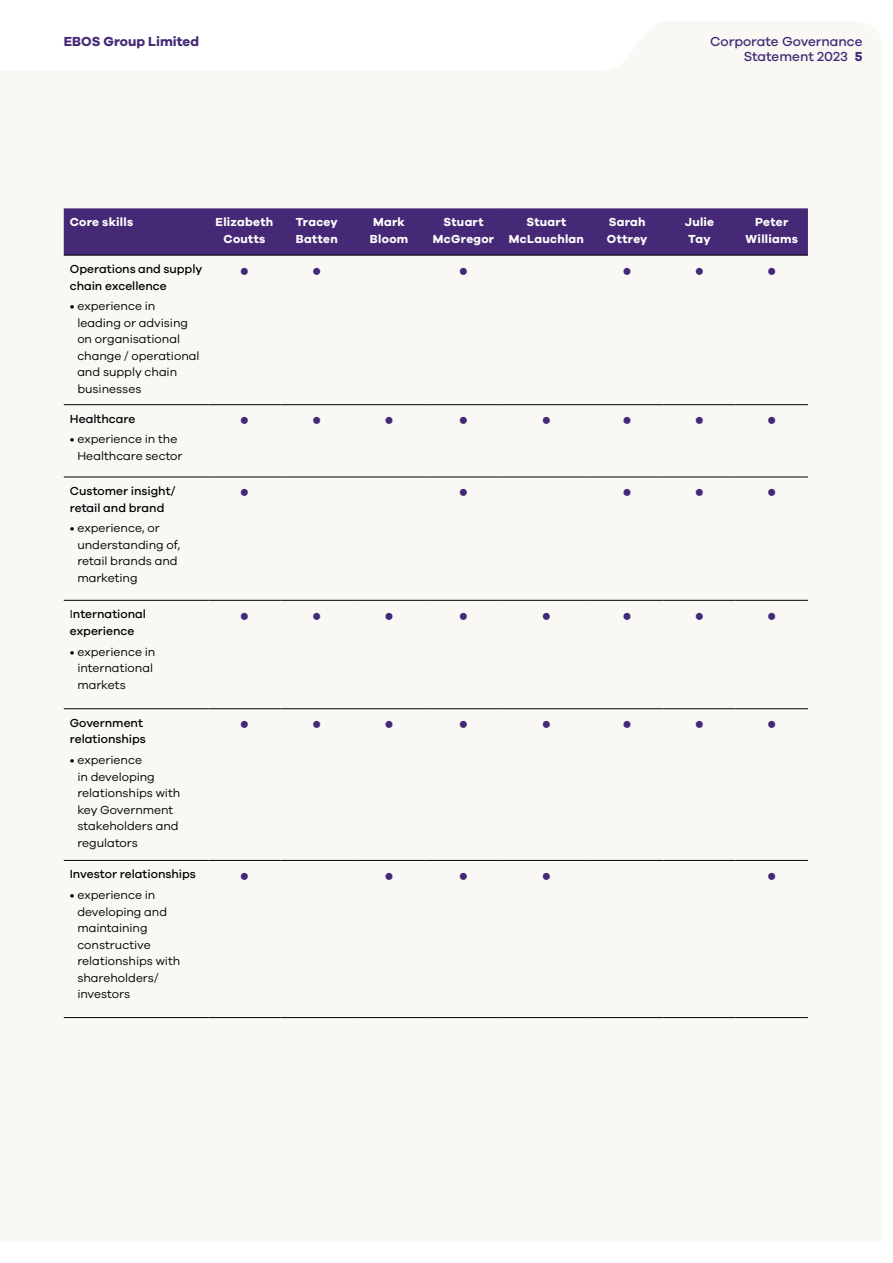
<style>
.page{position:relative;width:893px;height:1263px;background:#fff}
.page>*{position:absolute;margin:0;border:0;box-sizing:border-box;transform-origin:0 0}
.t1{font:500 13.5px/15px "Galano Grotesque";color:#452976;text-align:right}
.t2{font:700 13.5px "Galano Grotesque";color:#452976}
.t3{font:12px/16.5px "Galano Grotesque";color:#000}
.t4{font:500 12px/16.5px "Galano Grotesque";color:#000}
.t5{font:700 12px/16.5px "Galano Grotesque";letter-spacing:.025em;color:#fdfcfb;text-align:center}
.s1{font-weight:700}
.s2{font-weight:400}
</style>
<div class="page">
<div style="left:63px;top:208px;width:745px;height:811px;background:#f9f8f5"></div>
<div style="left:64px;top:208px;width:744px;height:47px;background:#452976"></div>
<hr style="left:64px;top:255px;width:144px;height:1px;background:#000">
<hr style="left:208px;top:255px;width:73px;height:1px;background:#000">
<hr style="left:281px;top:255px;width:72px;height:1px;background:#000">
<hr style="left:353px;top:255px;width:72px;height:1px;background:#000">
<hr style="left:425px;top:255px;width:77px;height:1px;background:#000">
<hr style="left:502px;top:255px;width:89px;height:1px;background:#000">
<hr style="left:591px;top:255px;width:72px;height:1px;background:#000">
<hr style="left:663px;top:255px;width:73px;height:1px;background:#000">
<hr style="left:736px;top:255px;width:72px;height:1px;background:#000">
<hr style="left:64px;top:404px;width:144px;height:1px;background:#000">
<hr style="left:208px;top:404px;width:73px;height:1px;background:#000">
<hr style="left:281px;top:404px;width:72px;height:1px;background:#000">
<hr style="left:353px;top:404px;width:72px;height:1px;background:#000">
<hr style="left:425px;top:404px;width:77px;height:1px;background:#000">
<hr style="left:502px;top:404px;width:89px;height:1px;background:#000">
<hr style="left:591px;top:404px;width:72px;height:1px;background:#000">
<hr style="left:663px;top:404px;width:73px;height:1px;background:#000">
<hr style="left:736px;top:404px;width:72px;height:1px;background:#000">
<hr style="left:64px;top:477px;width:144px;height:1px;background:#000">
<hr style="left:208px;top:477px;width:73px;height:1px;background:#000">
<hr style="left:281px;top:477px;width:72px;height:1px;background:#000">
<hr style="left:353px;top:477px;width:72px;height:1px;background:#000">
<hr style="left:425px;top:477px;width:77px;height:1px;background:#000">
<hr style="left:502px;top:477px;width:89px;height:1px;background:#000">
<hr style="left:591px;top:477px;width:72px;height:1px;background:#000">
<hr style="left:663px;top:477px;width:73px;height:1px;background:#000">
<hr style="left:736px;top:477px;width:72px;height:1px;background:#000">
<hr style="left:64px;top:600px;width:144px;height:1px;background:#000">
<hr style="left:208px;top:600px;width:73px;height:1px;background:#000">
<hr style="left:281px;top:600px;width:72px;height:1px;background:#000">
<hr style="left:353px;top:600px;width:72px;height:1px;background:#000">
<hr style="left:425px;top:600px;width:77px;height:1px;background:#000">
<hr style="left:502px;top:600px;width:89px;height:1px;background:#000">
<hr style="left:591px;top:600px;width:72px;height:1px;background:#000">
<hr style="left:663px;top:600px;width:73px;height:1px;background:#000">
<hr style="left:736px;top:600px;width:72px;height:1px;background:#000">
<hr style="left:64px;top:708px;width:144px;height:1px;background:#000">
<hr style="left:208px;top:708px;width:73px;height:1px;background:#000">
<hr style="left:281px;top:708px;width:72px;height:1px;background:#000">
<hr style="left:353px;top:708px;width:72px;height:1px;background:#000">
<hr style="left:425px;top:708px;width:77px;height:1px;background:#000">
<hr style="left:502px;top:708px;width:89px;height:1px;background:#000">
<hr style="left:591px;top:708px;width:72px;height:1px;background:#000">
<hr style="left:663px;top:708px;width:73px;height:1px;background:#000">
<hr style="left:736px;top:708px;width:72px;height:1px;background:#000">
<hr style="left:64px;top:860px;width:144px;height:1px;background:#000">
<hr style="left:208px;top:860px;width:73px;height:1px;background:#000">
<hr style="left:281px;top:860px;width:72px;height:1px;background:#000">
<hr style="left:353px;top:860px;width:72px;height:1px;background:#000">
<hr style="left:425px;top:860px;width:77px;height:1px;background:#000">
<hr style="left:502px;top:860px;width:89px;height:1px;background:#000">
<hr style="left:591px;top:860px;width:72px;height:1px;background:#000">
<hr style="left:663px;top:860px;width:73px;height:1px;background:#000">
<hr style="left:736px;top:860px;width:72px;height:1px;background:#000">
<hr style="left:64px;top:1017px;width:144px;height:1px;background:#000">
<hr style="left:208px;top:1017px;width:73px;height:1px;background:#000">
<hr style="left:281px;top:1017px;width:72px;height:1px;background:#000">
<hr style="left:353px;top:1017px;width:72px;height:1px;background:#000">
<hr style="left:425px;top:1017px;width:77px;height:1px;background:#000">
<hr style="left:502px;top:1017px;width:89px;height:1px;background:#000">
<hr style="left:591px;top:1017px;width:72px;height:1px;background:#000">
<hr style="left:663px;top:1017px;width:73px;height:1px;background:#000">
<hr style="left:736px;top:1017px;width:72px;height:1px;background:#000">
<svg style="left:241px;top:267px;width:7px;height:7px"></svg>
<svg style="left:313px;top:267px;width:7px;height:7px"></svg>
<svg style="left:460px;top:267px;width:7px;height:7px"></svg>
<svg style="left:624px;top:267px;width:7px;height:7px"></svg>
<svg style="left:696px;top:267px;width:7px;height:7px"></svg>
<svg style="left:768px;top:267px;width:7px;height:7px"></svg>
<svg style="left:241px;top:417px;width:7px;height:7px"></svg>
<svg style="left:313px;top:417px;width:7px;height:7px"></svg>
<svg style="left:386px;top:417px;width:7px;height:7px"></svg>
<svg style="left:460px;top:417px;width:7px;height:7px"></svg>
<svg style="left:543px;top:417px;width:7px;height:7px"></svg>
<svg style="left:624px;top:417px;width:7px;height:7px"></svg>
<svg style="left:696px;top:417px;width:7px;height:7px"></svg>
<svg style="left:768px;top:417px;width:7px;height:7px"></svg>
<svg style="left:241px;top:489px;width:7px;height:7px"></svg>
<svg style="left:460px;top:489px;width:7px;height:7px"></svg>
<svg style="left:624px;top:489px;width:7px;height:7px"></svg>
<svg style="left:696px;top:489px;width:7px;height:7px"></svg>
<svg style="left:768px;top:489px;width:7px;height:7px"></svg>
<svg style="left:241px;top:613px;width:7px;height:7px"></svg>
<svg style="left:313px;top:613px;width:7px;height:7px"></svg>
<svg style="left:386px;top:613px;width:7px;height:7px"></svg>
<svg style="left:460px;top:613px;width:7px;height:7px"></svg>
<svg style="left:543px;top:613px;width:7px;height:7px"></svg>
<svg style="left:624px;top:613px;width:7px;height:7px"></svg>
<svg style="left:696px;top:613px;width:7px;height:7px"></svg>
<svg style="left:768px;top:613px;width:7px;height:7px"></svg>
<svg style="left:241px;top:721px;width:7px;height:7px"></svg>
<svg style="left:313px;top:721px;width:7px;height:7px"></svg>
<svg style="left:386px;top:721px;width:7px;height:7px"></svg>
<svg style="left:460px;top:721px;width:7px;height:7px"></svg>
<svg style="left:543px;top:721px;width:7px;height:7px"></svg>
<svg style="left:624px;top:721px;width:7px;height:7px"></svg>
<svg style="left:696px;top:721px;width:7px;height:7px"></svg>
<svg style="left:768px;top:721px;width:7px;height:7px"></svg>
<svg style="left:241px;top:873px;width:7px;height:7px"></svg>
<svg style="left:386px;top:873px;width:7px;height:7px"></svg>
<svg style="left:460px;top:873px;width:7px;height:7px"></svg>
<svg style="left:543px;top:873px;width:7px;height:7px"></svg>
<svg style="left:768px;top:873px;width:7px;height:7px"></svg>
<p class="t2" style="left:64px;top:34px;width:137px">EBOS Group Limited</p>
<p class="t1" style="left:710px;top:34px;width:154px">Corporate Governance<br>Statement 2023 <span class="s1">5</span></p>
<p class="t5" style="left:70px;top:214px;width:65px">Core skills</p>
<p class="t5" style="left:216px;top:214px;width:59px">Elizabeth<br>Coutts</p>
<p class="t5" style="left:296px;top:214px;width:43px;text-align:left">Tracey<br>Batten</p>
<p class="t5" style="left:370px;top:214px;width:40px;text-align:left">Mark<br>Bloom</p>
<p class="t5" style="left:433px;top:214px;width:63px">Stuart<br>McGregor</p>
<p class="t5" style="left:509px;top:214px;width:77px">Stuart<br>McLauchlan</p>
<p class="t5" style="left:607px;top:214px;width:42px;text-align:left">Sarah<br>Ottrey</p>
<p class="t5" style="left:685px;top:214px;width:31px;text-align:left">Julie<br>Tay</p>
<p class="t5" style="left:746px;top:214px;width:54px">Peter<br>Williams</p>
<p class="t4" style="left:70px;top:261px;width:134px">Operations and supply chain excellence</p>
<p class="t3" style="left:77px;top:298px;width:124px;text-indent:-8px">• experience in leading or advising on organisational change / operational and supply chain businesses</p>
<p class="t4" style="left:70px;top:410px;width:67px">Healthcare</p>
<p class="t3" style="left:77px;top:431px;width:107px;text-indent:-8px">• experience in the<br>Healthcare sector</p>
<p class="t4" style="left:70px;top:482px;width:107px">Customer insight/ retail and brand</p>
<p class="t3" style="left:77px;top:520px;width:104px;text-indent:-8px">• experience, or understanding of, retail brands and marketing</p>
<p class="t4" style="left:70px;top:606px;width:78px"><span class="s2">I</span>nternational experience</p>
<p class="t3" style="left:77px;top:643px;width:80px;text-indent:-8px">• experience in international markets</p>
<p class="t4" style="left:70px;top:714px;width:78px">Government relationships</p>
<p class="t3" style="left:77px;top:751px;width:104px;text-indent:-8px">• experience<br>in developing relationships with key Government stakeholders and regulators</p>
<p class="t4" style="left:70px;top:866px;width:128px">Investor relationships</p>
<p class="t3" style="left:77px;top:886px;width:104px;text-indent:-8px">• experience in developing and maintaining constructive relationships with shareholders/ investors</p>
</div>
